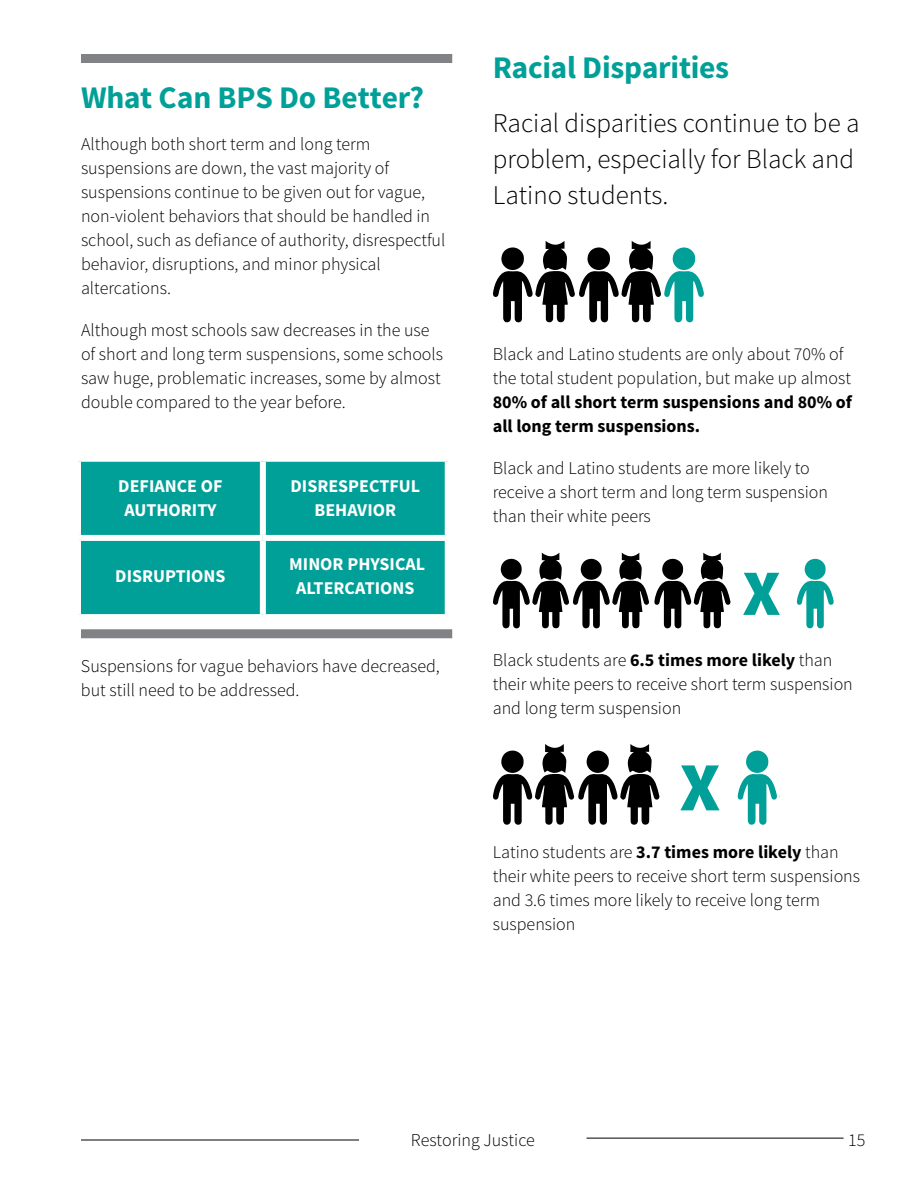
<style>
.page{position:relative;width:918px;height:1188px;background:#fff}
.page>*{position:absolute;margin:0;border:0;box-sizing:border-box;transform-origin:0 0}
.t1{font:900 69.15px "Source Sans Pro";color:#00a098}
.t2{font:900 64.8px "Source Sans Pro";color:#00a098}
.t3{font:700 31.5px "Source Sans Pro";letter-spacing:-.01em;color:#00a098}
.t4{font:300 27px/36px "Source Sans Pro";color:#000}
.t5{font:300 18px/24px "Source Sans Pro";color:#000}
.t6{font:700 18px/24px "Source Sans Pro";color:#fff;text-align:center}
.t7{font:700 18px/24px "Source Sans Pro";color:#000}
.s1{font-weight:700}
</style>
<div class="page">
<hr style="left:587px;top:1138px;width:257px;height:1px;background:#000">
<hr style="left:81px;top:1140px;width:278px;height:1px;background:#000">
<div style="left:81px;top:54px;width:371px;height:9px;background:#808285"></div>
<div style="left:81px;top:629px;width:371px;height:9px;background:#808285"></div>
<svg style="left:493px;top:241px;width:211px;height:82px"></svg>
<svg style="left:797px;top:559px;width:37px;height:70px"></svg>
<svg style="left:493px;top:553px;width:238px;height:76px"></svg>
<svg style="left:737px;top:750px;width:43px;height:75px"></svg>
<svg style="left:493px;top:744px;width:167px;height:81px"></svg>
<div style="left:81px;top:462px;width:364px;height:152px;background:#00a098"></div>
<div style="left:260px;top:462px;width:6px;height:73px;background:#fff"></div>
<div style="left:75px;top:535px;width:188px;height:6px;background:#fff"></div>
<div style="left:263px;top:535px;width:188px;height:6px;background:#fff"></div>
<div style="left:260px;top:541px;width:6px;height:73px;background:#fff"></div>
<h3 class="t3" style="left:81px;top:77px;width:344px">What Can BPS Do Better?</h3>
<p class="t5" style="left:81px;top:132px;width:366px">Although both short term and long term suspensions are down, the vast majority of suspensions continue to be given out for vague, non-violent behaviors that should be handled in school, such as defiance of authority, disrespectful behavior, disruptions, and minor physical altercations.</p>
<p class="t5" style="left:81px;top:318px;width:364px">Although most schools saw decreases in the use of short and long term suspensions, some schools saw huge, problematic increases, some by almost double compared to the year before.</p>
<p class="t6" style="left:118px;top:475px;width:106px">DEFIANCE OF<br>AUTHORITY</p>
<p class="t6" style="left:291px;top:475px;width:131px">DISRESPECTFUL<br>BEHAVIOR</p>
<p class="t6" style="left:115px;top:565px;width:112px">DISRUPTIONS</p>
<p class="t6" style="left:289px;top:553px;width:137px">MINOR PHYSICAL<br>ALTERCATIONS</p>
<p class="t5" style="left:81px;top:654px;width:360px">Suspensions for vague behaviors have decreased, but still need to be addressed.</p>
<h3 class="t3" style="left:493px;top:47px;width:238px">Racial Disparities</h3>
<h3 class="t4" style="left:493px;top:105px;width:368px">Racial disparities continue to be a problem, especially for Black and<br>Latino students.</h3>
<p class="t5" style="left:493px;top:342px;width:360px">Black and Latino students are only about 70% of the total student population, but make up almost</p>
<p class="t7" style="left:493px;top:391px;width:361px">80% of all short term suspensions and 80% of all long term suspensions.</p>
<p class="t5" style="left:493px;top:456px;width:337px">Black and Latino students are more likely to receive a short term and long term suspension than their white peers</p>
<h2 class="t2" style="left:742px;top:551px;width:40px">X</h2>
<p class="t5" style="left:493px;top:648px;width:362px">Black students are <span class="s1">6.5 times more likely</span> than their white peers to receive short term suspension and long term suspension</p>
<h1 class="t1" style="left:680px;top:742px;width:42px">X</h1>
<p class="t5" style="left:493px;top:840px;width:369px">Latino students are <span class="s1">3.7 times more likely</span> than their white peers to receive short term suspensions and 3.6 times more likely to receive long term suspension</p>
<p class="t5" style="left:411px;top:1128px;width:126px">Restoring Justice</p>
<p class="t5" style="left:848px;top:1128px;width:19px">15</p>
</div>
